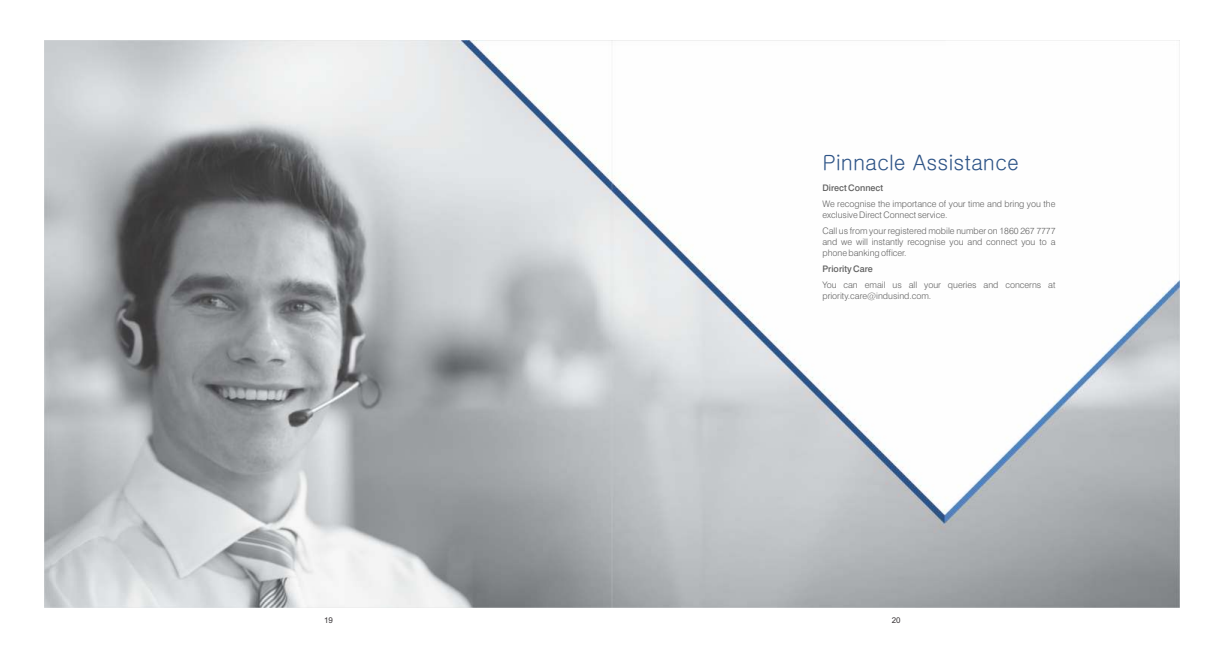
<style>
.page{position:relative;width:1224px;height:648px;background:#fff}
.page>*{position:absolute;margin:0;border:0;box-sizing:border-box;transform-origin:0 0}
.t1{font:21px "Gulim";color:#2e5487}
.t2{font:300 9px/10.8px "Swiss 721 BT";color:#616161}
.t3{font:500 9px "Swiss 721 BT";color:#616161}
.t4{font:8px "Arial";color:#383336}
</style>
<div class="page">
<img style="left:45px;top:40px;width:1134px;height:568px">
<h1 class="t1" style="left:822px;top:152px;width:198px">Pinnacle Assistance</h1>
<p class="t3" style="left:822px;top:184px;width:62px">Direct Connect</p>
<p class="t2" style="left:822px;top:200px;width:235px">We recognise the importance of your time and bring you the exclusive Direct Connect service.</p>
<p class="t2" style="left:822px;top:226px;width:235px;text-align:justify">Call us from your registered mobile number on 1860 267 7777 and we will instantly recognise you and connect you to a phone banking officer.</p>
<p class="t3" style="left:822px;top:265px;width:52px">Priority Care</p>
<p class="t2" style="left:822px;top:280px;width:235px">You can email us all your queries and concerns at priority.care@indusind.com.</p>
<p class="t4" style="left:324px;top:617px;width:10px">19</p>
<p class="t4" style="left:892px;top:617px;width:10px">20</p>
</div>
